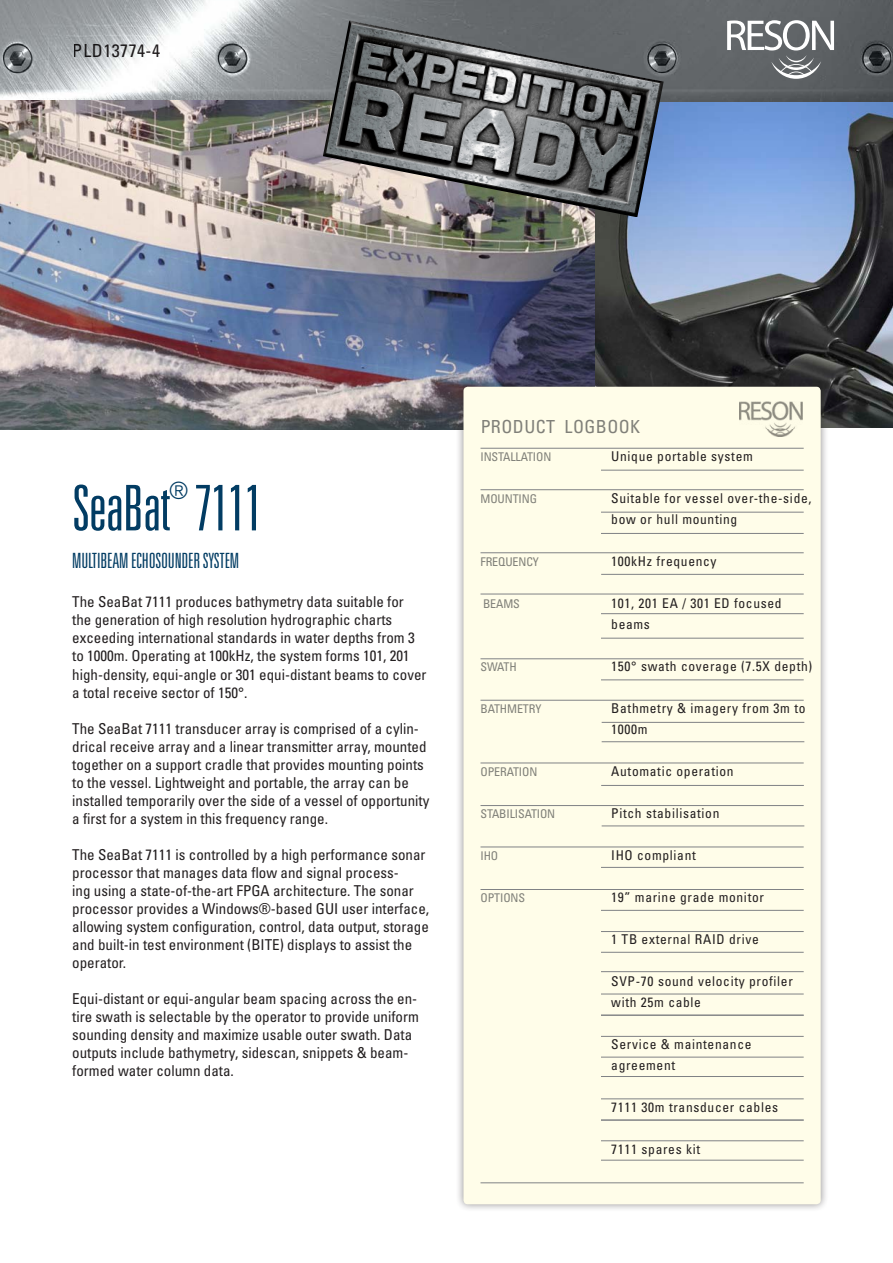
<style>
.page{position:relative;width:893px;height:1263px;background:#fff}
.page>*{position:absolute;margin:0;border:0;box-sizing:border-box;transform-origin:0 0}
.t1{font:300 ultra-condensed 63px "Univers LT Std";letter-spacing:-.01em;color:#023c63}
.t2{font:300 ultra-condensed 24px "Univers LT Std";color:#023c63}
.t3{font:300 ultra-condensed 21px "Univers LT Std";letter-spacing:-.01em;color:#023c63}
.t4{font:condensed 18px "Univers LT Std";letter-spacing:.025em;color:#808285}
.t5{font:condensed 18px "Univers LT Std";letter-spacing:.025em;color:#231f20}
.t6{font:condensed 15px/18px "Univers LT Std";color:#231f20}
.Body_copy{font:condensed 13.5px/21px "Univers LT Std";letter-spacing:.05em;color:#231f20}
.t7{font:condensed 12px "Univers LT Std";letter-spacing:-.01em;color:#808285}
</style>
<div class="page">
<img style="left:0;top:0;width:893px;height:102px">
<img style="left:0;top:100px;width:595px;height:329px">
<img style="left:595px;top:102px;width:298px;height:326px">
<img style="left:323px;top:21px;width:341px;height:196px">
<svg style="left:727px;top:20px;width:107px;height:59px"></svg>
<div style="left:455px;top:378px;width:374px;height:834px;background:#231f20;opacity:.5"></div>
<div style="left:463px;top:387px;width:358px;height:817px;background:#fffde9;border-radius:4px"></div>
<hr style="left:601px;top:470px;width:203px;height:1px;background:#808285">
<hr style="left:601px;top:512px;width:203px;height:1px;background:#808285">
<hr style="left:601px;top:533px;width:203px;height:1px;background:#808285">
<hr style="left:601px;top:638px;width:203px;height:1px;background:#808285">
<hr style="left:601px;top:910px;width:203px;height:1px;background:#808285">
<hr style="left:480px;top:489px;width:324px;height:1px;background:#808285">
<hr style="left:480px;top:552px;width:324px;height:1px;background:#808285">
<hr style="left:480px;top:594px;width:324px;height:1px;background:#808285">
<hr style="left:480px;top:658px;width:324px;height:1px;background:#808285">
<hr style="left:480px;top:700px;width:324px;height:1px;background:#808285">
<hr style="left:480px;top:448px;width:324px;height:1px;background:#808285">
<img style="left:740px;top:401px;width:63px;height:35px">
<hr style="left:601px;top:574px;width:203px;height:1px;background:#808285">
<hr style="left:601px;top:785px;width:203px;height:1px;background:#808285">
<hr style="left:601px;top:680px;width:203px;height:1px;background:#808285">
<hr style="left:601px;top:867px;width:203px;height:1px;background:#808285">
<hr style="left:601px;top:994px;width:203px;height:1px;background:#808285">
<hr style="left:601px;top:971px;width:203px;height:1px;background:#808285">
<hr style="left:601px;top:931px;width:203px;height:1px;background:#808285">
<hr style="left:601px;top:952px;width:203px;height:1px;background:#808285">
<hr style="left:601px;top:1098px;width:203px;height:1px;background:#808285">
<hr style="left:601px;top:1076px;width:203px;height:1px;background:#808285">
<hr style="left:601px;top:1036px;width:203px;height:1px;background:#808285">
<hr style="left:601px;top:1015px;width:203px;height:1px;background:#808285">
<hr style="left:601px;top:1057px;width:203px;height:1px;background:#808285">
<hr style="left:601px;top:1160px;width:203px;height:1px;background:#808285">
<hr style="left:601px;top:1120px;width:203px;height:1px;background:#808285">
<hr style="left:601px;top:1140px;width:203px;height:1px;background:#808285">
<hr style="left:601px;top:613px;width:203px;height:1px;background:#808285">
<hr style="left:602px;top:826px;width:202px;height:1px;background:#808285">
<hr style="left:602px;top:741px;width:202px;height:1px;background:#808285">
<hr style="left:602px;top:722px;width:202px;height:1px;background:#808285">
<hr style="left:480px;top:763px;width:324px;height:1px;background:#808285">
<hr style="left:480px;top:846px;width:324px;height:1px;background:#808285">
<hr style="left:480px;top:889px;width:324px;height:1px;background:#808285">
<hr style="left:480px;top:1182px;width:324px;height:1px;background:#808285">
<hr style="left:480px;top:805px;width:324px;height:1px;background:#808285">
<p class="t5" style="left:73px;top:39px;width:88px">PLD13774-4</p>
<p class="t2" style="left:169px;top:478px;width:21px">®</p>
<p class="t1" style="left:72px;top:475px;width:191px">SeaBat 7111</p>
<p class="t3" style="left:72px;top:550px;width:168px">MULTIBEAM ECHOSOUNDER SYSTEM</p>
<p class="t6" style="left:72px;top:593px;width:356px">The SeaBat 7111 produces bathymetry data suitable for the generation of high resolution hydrographic charts exceeding international standards in water depths from 3 to 1000m. Operating at 100kHz, the system forms 101, 201 high-density, equi-angle or 301 equi-distant beams to cover a total receive sector of 150°.</p>
<p class="t6" style="left:72px;top:719px;width:359px">The SeaBat 7111 transducer array is comprised of a cylin&shy;drical receive array and a linear transmitter array, mounted together on a support cradle that provides mounting points to the vessel. Lightweight and portable, the array can be installed temporarily over the side of a vessel of opportunity a first for a system in this frequency range.</p>
<p class="t6" style="left:72px;top:845px;width:358px">The SeaBat 7111 is controlled by a high performance sonar processor that manages data flow and signal process-<br>ing using a state-of-the-art FPGA architecture. The sonar processor provides a Windows®-based GUI user interface, allowing system configuration, control, data output, storage and built-in test environment (BITE) displays to assist the operator.</p>
<p class="t6" style="left:72px;top:989px;width:348px">Equi-distant or equi-angular beam spacing across the en&shy;tire swath is selectable by the operator to provide uniform sounding density and maximize usable outer swath. Data outputs include bathymetry, sidescan, snippets &amp; beam&shy;formed water column data.</p>
<p class="t4" style="left:480px;top:415px;width:161px">PRODUCT LOGBOOK</p>
<p class="t7" style="left:480px;top:449px;width:72px">INSTALLATION</p>
<p class="t7" style="left:480px;top:491px;width:58px">MOUNTING</p>
<p class="t7" style="left:480px;top:554px;width:60px">FREQUENCY</p>
<p class="t7" style="left:483px;top:596px;width:38px">BEAMS</p>
<p class="t7" style="left:480px;top:659px;width:38px">SWATH</p>
<p class="t7" style="left:480px;top:701px;width:62px">BATHMETRY</p>
<p class="t7" style="left:480px;top:764px;width:58px">OPERATION</p>
<p class="t7" style="left:480px;top:806px;width:76px">STABILISATION</p>
<p class="t7" style="left:480px;top:848px;width:19px">IHO</p>
<p class="t7" style="left:480px;top:890px;width:46px">OPTIONS</p>
<p class="Body_copy" style="left:611px;top:446px;width:143px">Unique portable system</p>
<p class="Body_copy" style="left:611px;top:488px;width:202px">Suitable for vessel over-the-side, bow or hull mounting</p>
<p class="Body_copy" style="left:611px;top:551px;width:107px">100kHz frequency</p>
<p class="Body_copy" style="left:611px;top:593px;width:172px">101, 201 EA / 301 ED focused beams</p>
<p class="Body_copy" style="left:611px;top:656px;width:203px">150° swath coverage (7.5X depth)</p>
<p class="Body_copy" style="left:611px;top:698px;width:196px">Bathmetry &amp; imagery from 3m to<br>1000m</p>
<p class="Body_copy" style="left:611px;top:761px;width:124px">Automatic operation</p>
<p class="Body_copy" style="left:611px;top:803px;width:110px">Pitch stabilisation</p>
<p class="Body_copy" style="left:611px;top:845px;width:86px">IHO compliant</p>
<p class="Body_copy" style="left:611px;top:887px;width:154px">19” marine grade monitor</p>
<p class="Body_copy" style="left:611px;top:929px;width:149px">1 TB external RAID drive</p>
<p class="Body_copy" style="left:611px;top:971px;width:183px">SVP-70 sound velocity profiler with 25m cable</p>
<p class="Body_copy" style="left:611px;top:1034px;width:142px">Service &amp; maintenance</p>
<p class="Body_copy" style="left:611px;top:1055px;width:65px">agreement</p>
<p class="Body_copy" style="left:611px;top:1097px;width:168px">7111 30m transducer cables</p>
<p class="Body_copy" style="left:611px;top:1139px;width:90px">7111 spares kit</p>
</div>
